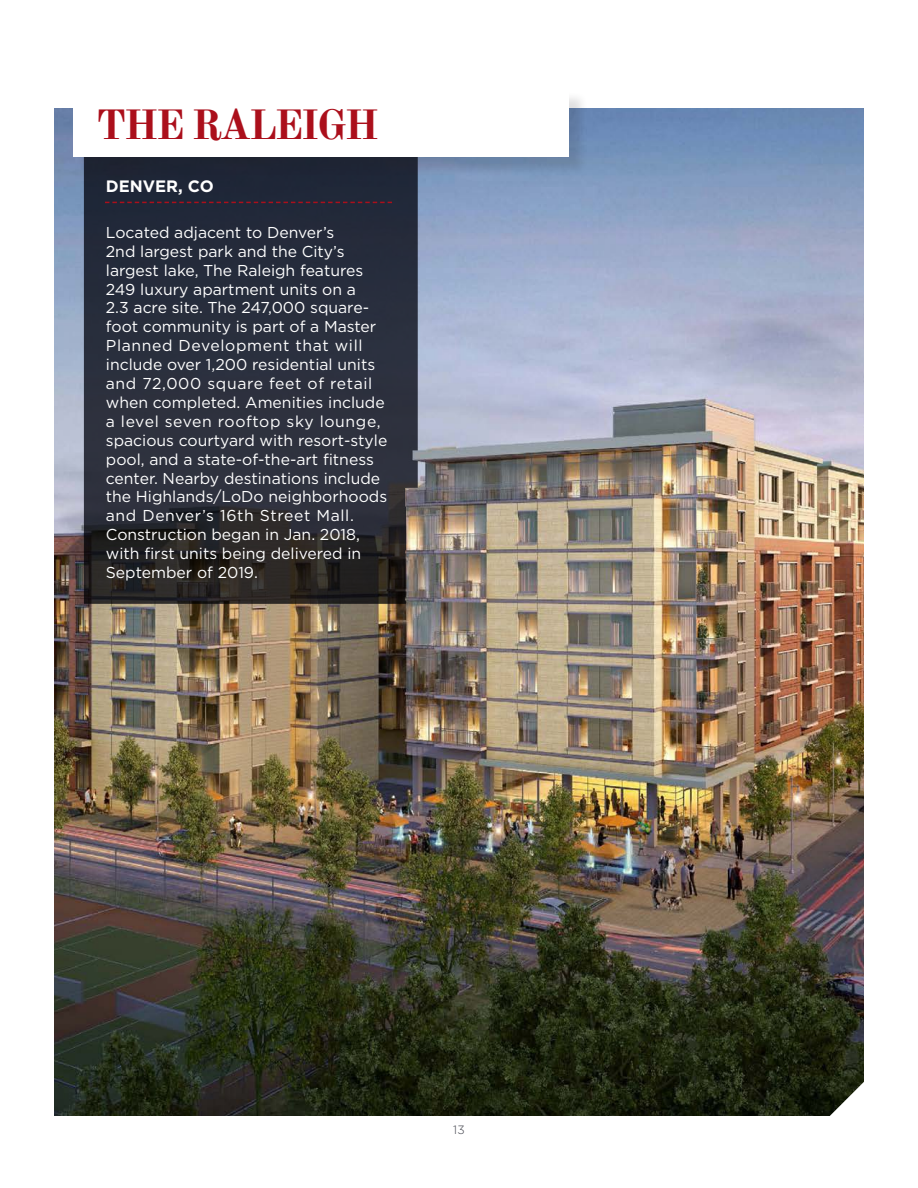
<style>
.page{position:relative;width:918px;height:1188px;background:#fff}
.page>*{position:absolute;margin:0;border:0;box-sizing:border-box;transform-origin:0 0}
.t1{font:700 42px "Old Standard TT";letter-spacing:-.06em;color:#ab0f1b}
.t2{font:700 16.5px "Gotham";color:#fff}
.t3{font:15.75px/18.9px "Gotham";color:#fff}
.t4{font:300 12px "Gotham";color:#40424b}
</style>
<div class="page">
<img style="left:54px;top:108px;width:810px;height:1008px">
<svg style="left:84px;top:176px;width:334px;height:428px;background:#292c37"></svg>
<div style="left:76px;top:91px;width:512px;height:85px;background:#231f20;opacity:.14"></div>
<div style="left:73px;top:89px;width:496px;height:68px;background:#fff"></div>
<svg style="left:105px;top:202px;width:287px;height:1px"></svg>
<svg style="left:828px;top:1080px;width:36px;height:36px"></svg>
<p class="t1" style="left:96px;top:92px;width:284px">THE RALEIGH</p>
<p class="t2" style="left:106px;top:177px;width:109px">DENVER, CO</p>
<p class="t3" style="left:106px;top:223px;width:283px">Located adjacent to Denver’s<br>2nd largest park and the City’s largest lake, The Raleigh features 249 luxury apartment units on a<br>2.3 acre site. The 247,000 square&shy;foot community is part of a Master Planned Development that will include over 1,200 residential units and 72,000 square feet of retail when completed. Amenities include a level seven rooftop sky lounge, spacious courtyard with resort-style pool, and a state-of-the-art fitness center. Nearby destinations include the Highlands/LoDo neighborhoods and Denver’s 16th Street Mall.<br>Construction began in Jan. 2018, with first units being delivered in September of 2019.</p>
<p class="t4" style="left:453px;top:1123px;width:13px">13</p>
</div>
